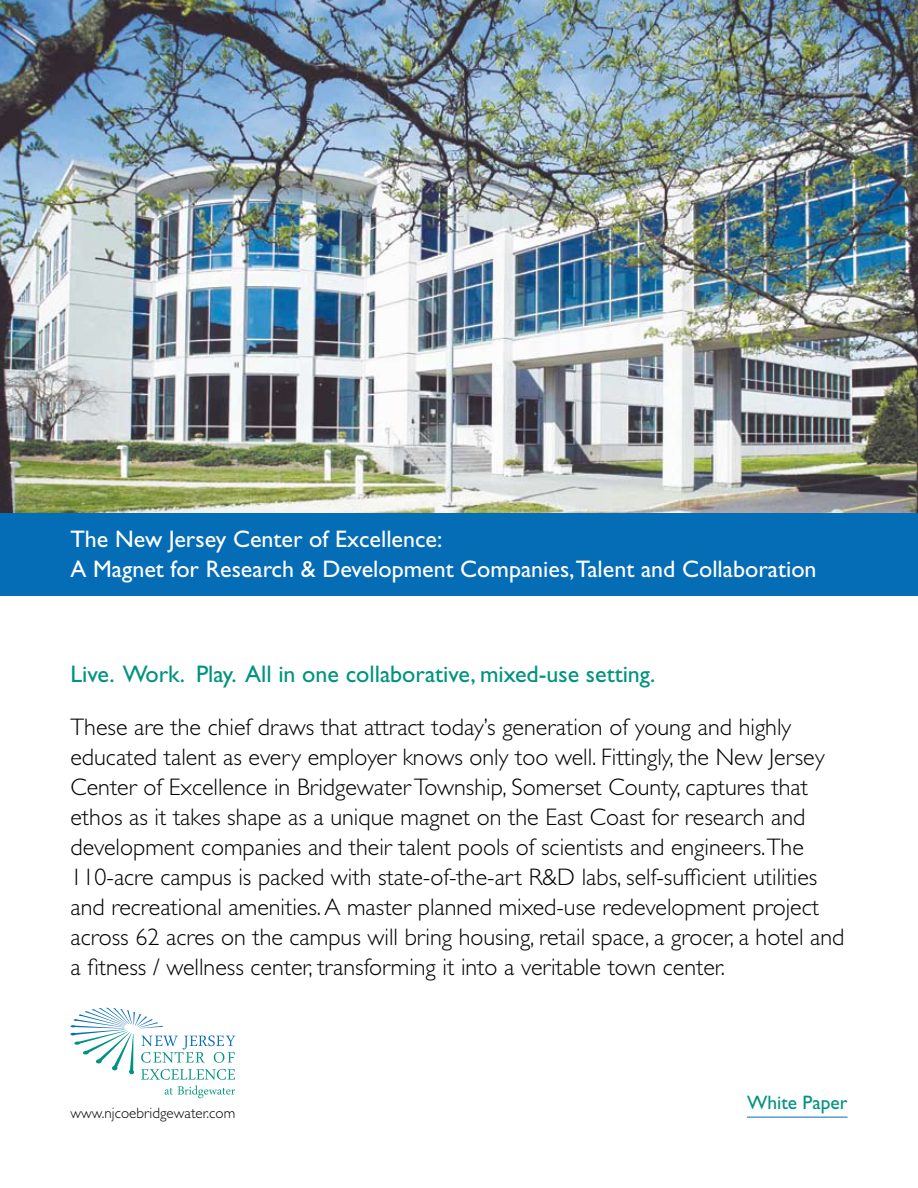
<style>
.page{position:relative;width:918px;height:1188px;background:#fff}
.page>*{position:absolute;margin:0;border:0;box-sizing:border-box;transform-origin:0 0}
.t1{font:300 24px/30px "Gill Sans Std";color:#000}
.t2{font:24px/30px "Gill Sans Std";color:#fff}
.t3{font:24px "Gill Sans Std";color:#00937f}
.t4{font:19.5px "Gill Sans Std";color:#00937f}
.t5{font:300 15px "Gill Sans Std";letter-spacing:.005em;color:#000}
</style>
<div class="page">
<img style="left:0;top:0;width:918px;height:513px">
<div style="left:0;top:513px;width:918px;height:83px;background:#056cb6"></div>
<hr style="left:747px;top:1117px;width:100px;height:1px;background:#056cb6">
<svg style="left:70px;top:1008px;width:165px;height:90px"></svg>
<p class="t2" style="left:70px;top:524px;width:748px">The New Jersey Center of Excellence:<br>A Magnet for Research &amp; Development Companies,Talent and Collaboration</p>
<p class="t3" style="left:70px;top:661px;width:586px">Live. Work. Play. All in one collaborative, mixed-use setting.</p>
<p class="t1" style="left:70px;top:712px;width:776px">These are the chief draws that attract today’s generation of young and highly educated talent as every employer knows only too well. Fittingly, the New Jersey Center of Excellence in Bridgewater Township, Somerset County, captures that ethos as it takes shape as a unique magnet on the East Coast for research and development companies and their talent pools of scientists and engineers.The 110-acre campus is packed with state-of-the-art R&amp;D labs, self-sufficient utilities and recreational amenities. A master planned mixed-use redevelopment project across 62 acres on the campus will bring housing, retail space, a grocer, a hotel and a fitness / wellness center, transforming it into a veritable town center.</p>
<p class="t5" style="left:70px;top:1104px;width:166px">www.njcoebridgewater.com</p>
<p class="t4" style="left:747px;top:1091px;width:102px">White Paper</p>
</div>
